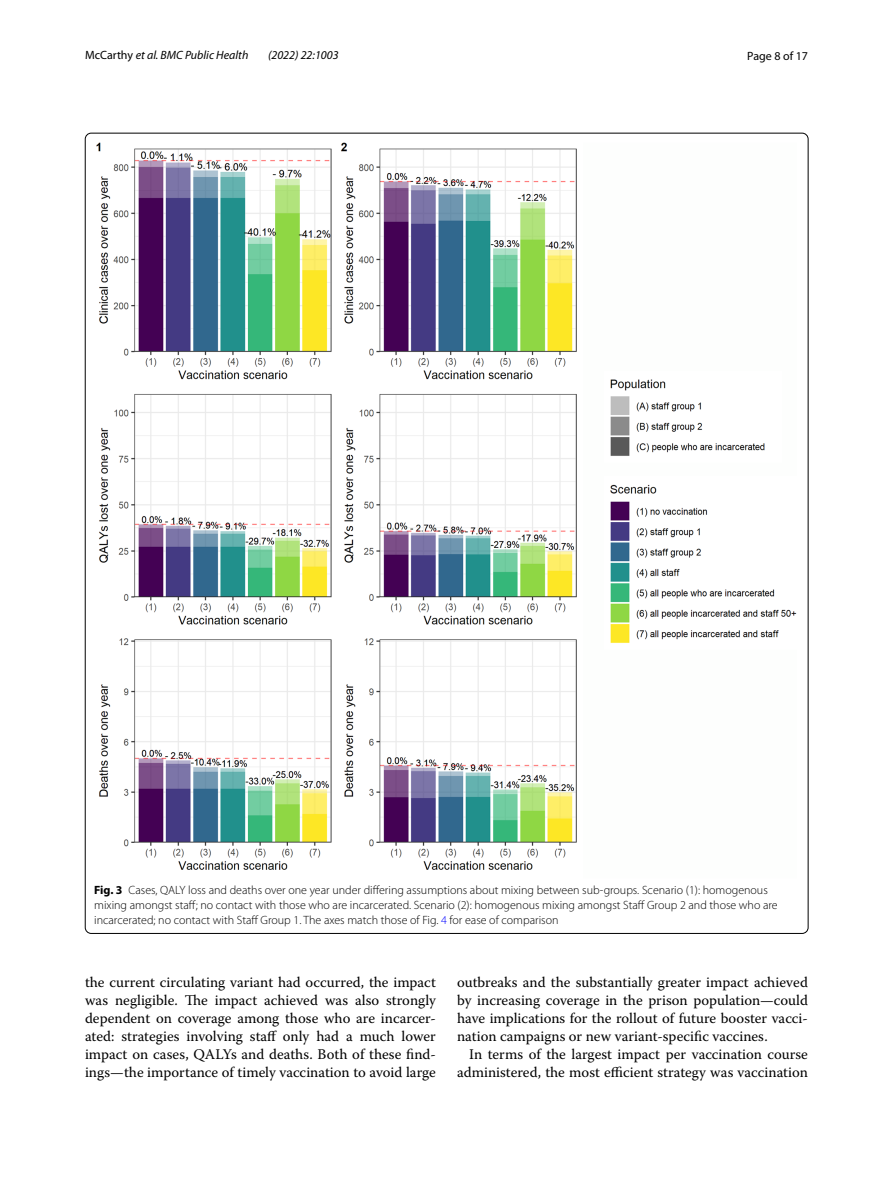
<style>
.page{position:relative;width:893px;height:1187px;background:#fff}
.page>*{position:absolute;margin:0;border:0;box-sizing:border-box;transform-origin:0 0}
.t1{font:14.7px/18px "Warnock Pro";color:#000;text-align:justify}
.t2{font:300 12px/15px "Myriad Pro";color:#000}
.t3{font:italic 12px "Myriad Pro";color:#000}
.t4{font:12px "Myriad Pro";color:#000}
.s1{font-style:normal}
.s2{font-weight:700}
.s3{color:#00f}
</style>
<div class="page">
<img style="left:96px;top:142px;width:701px;height:728px">
<p class="t3" style="left:85px;top:48px;width:165px"><span class="s1">McCarthy</span> et al. BMC Public Health</p>
<p class="t3" style="left:268px;top:48px;width:72px">(2022) 22:1003</p>
<p class="t4" style="left:747px;top:48px;width:62px">Page 8 of 17</p>
<p class="t2" style="left:94px;top:882px;width:685px"><span class="s2">Fig. 3</span> Cases, QALY loss and deaths over one year under differing assumptions about mixing between sub-groups. Scenario (1): homogenous mixing amongst staff; no contact with those who are incarcerated. Scenario (2): homogenous mixing amongst Staff Group 2 and those who are incarcerated; no contact with Staff Group 1. The axes match those of Fig. <span class="s3">4</span> for ease of comparison</p>
<p class="t1" style="left:85px;top:972px;width:352px">the current circulating variant had occurred, the impact was negligible. The impact achieved was also strongly dependent on coverage among those who are incarcer&shy;ated: strategies involving staff only had a much lower impact on cases, QALYs and deaths. Both of these find&shy;ings—the importance of timely vaccination to avoid large</p>
<p class="t1" style="left:457px;top:972px;width:352px">outbreaks and the substantially greater impact achieved by increasing coverage in the prison population—could have implications for the rollout of future booster vacci&shy;nation campaigns or new variant-specific vaccines.</p>
<p class="t1" style="left:457px;top:1044px;width:352px;text-align:right">In terms of the largest impact per vaccination course administered, the most efficient strategy was vaccination</p>
</div>
